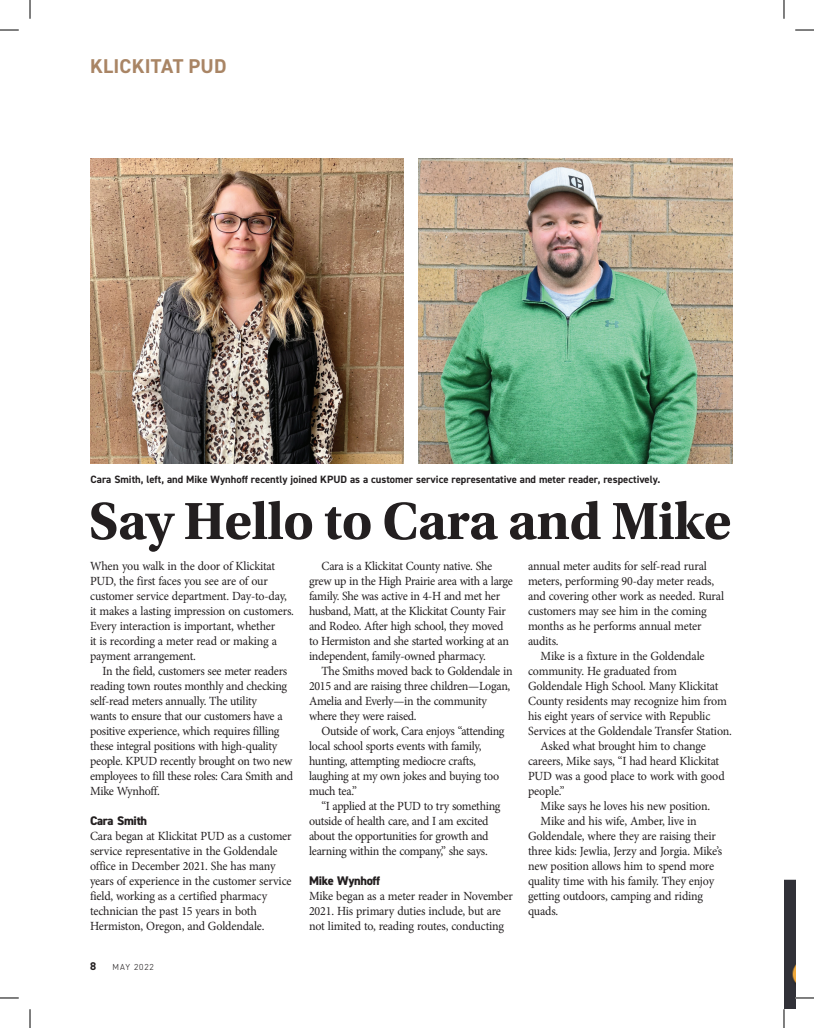
<style>
.page{position:relative;width:814px;height:1028px;background:#fff}
.page>*{position:absolute;margin:0;border:0;box-sizing:border-box;transform-origin:0 0}
.t1{font:700 55px "Utopia Std";letter-spacing:-.01em;color:#231f20}
.t2{font:700 20px "DIN2014";letter-spacing:.01em;color:#a98565}
.t3{font:12.5px/15px "Minion Pro";letter-spacing:-.02em;color:#231f20;scale:.96 1}
.t4{font:800 12.5px "DIN2014";letter-spacing:-.025em;color:#231f20}
.t5{font:700 11.25px "DIN2014";color:#231f20}
.t6{font:700 10.62px "DIN2014";color:#231f20}
.t7{font:300 8.75px "DIN2014";letter-spacing:.1em;color:#231f20}
</style>
<div class="page">
<div style="left:784px;top:966px;width:11px;height:43px;background:#313138"></div>
<img style="left:784px;top:879px;width:11px;height:103px">
<img style="left:90px;top:158px;width:313px;height:305px">
<img style="left:418px;top:158px;width:314px;height:305px">
<svg style="left:0;top:29px;width:19px;height:2px"></svg>
<svg style="left:795px;top:29px;width:19px;height:2px"></svg>
<svg style="left:0;top:997px;width:19px;height:1px"></svg>
<svg style="left:795px;top:997px;width:19px;height:1px"></svg>
<svg style="left:29px;top:0;width:2px;height:19px"></svg>
<svg style="left:29px;top:1009px;width:2px;height:19px"></svg>
<svg style="left:783px;top:0;width:2px;height:19px"></svg>
<svg style="left:783px;top:1009px;width:2px;height:19px"></svg>
<h2 class="t2" style="left:90px;top:53px;width:138px">KLICKITAT PUD</h2>
<p class="t6" style="left:91px;top:472px;width:571px">Cara Smith, left, and Mike Wynhoff recently joined KPUD as a customer service representative and meter reader, respectively.</p>
<h1 class="t1" style="left:89px;top:489px;width:644px">Say Hello to Cara and Mike</h1>
<p class="t3" style="left:90px;top:559px;width:214px">When you walk in the door of Klickitat PUD, the first faces you see are of our customer service department. Day-to-day, it makes a lasting impression on customers.<br>Every interaction is important, whether<br>it is recording a meter read or making a payment arrangement.</p>
<p class="t3" style="left:90px;top:664px;width:213px;text-indent:13px">In the field, customers see meter readers reading town routes monthly and checking self-read meters annually. The utility<br>wants to ensure that our customers have a positive experience, which requires filling these integral positions with high-quality people. KPUD recently brought on two new employees to fill these roles: Cara Smith and Mike Wynhoff.</p>
<p class="t4" style="left:90px;top:812px;width:59px">Cara Smith</p>
<p class="t3" style="left:90px;top:829px;width:212px">Cara began at Klickitat PUD as a customer service representative in the Goldendale office in December 2021. She has many years of experience in the customer service field, working as a certified pharmacy technician the past 15 years in both Hermiston, Oregon, and Goldendale.</p>
<p class="t5" style="left:90px;top:959px;width:8px">8</p>
<p class="t7" style="left:112px;top:962px;width:43px">MAY 2022</p>
<p class="t3" style="left:309px;top:559px;width:214px;text-indent:13px">Cara is a Klickitat County native. She grew up in the High Prairie area with a large family. She was active in 4-H and met her husband, Matt, at the Klickitat County Fair and Rodeo. After high school, they moved to Hermiston and she started working at an independent, family-owned pharmacy.</p>
<p class="t3" style="left:309px;top:664px;width:213px;text-indent:13px">The Smiths moved back to Goldendale in 2015 and are raising three children—Logan, Amelia and Everly—in the community where they were raised.</p>
<p class="t3" style="left:309px;top:724px;width:205px;text-indent:13px">Outside of work, Cara enjoys “attending local school sports events with family, hunting, attempting mediocre crafts, laughing at my own jokes and buying too much tea.”</p>
<p class="t3" style="left:309px;top:799px;width:201px;text-indent:13px">“I applied at the PUD to try something outside of health care, and I am excited about the opportunities for growth and learning within the company,” she says.</p>
<p class="t4" style="left:309px;top:872px;width:72px">Mike Wynhoff</p>
<p class="t3" style="left:309px;top:889px;width:214px">Mike began as a meter reader in November<br>2021. His primary duties include, but are not limited to, reading routes, conducting</p>
<p class="t3" style="left:528px;top:559px;width:188px">annual meter audits for self-read rural</p>
<p class="t3" style="left:528px;top:574px;width:195px">meters, performing 90-day meter reads,</p>
<p class="t3" style="left:528px;top:589px;width:206px">and covering other work as needed. Rural</p>
<p class="t3" style="left:528px;top:604px;width:188px">customers may see him in the coming</p>
<p class="t3" style="left:528px;top:619px;width:182px">months as he performs annual meter</p>
<p class="t3" style="left:528px;top:634px;width:33px">audits.</p>
<p class="t3" style="left:540px;top:649px;width:172px">Mike is a fixture in the Goldendale</p>
<p class="t3" style="left:528px;top:664px;width:156px">community. He graduated from</p>
<p class="t3" style="left:528px;top:679px;width:200px">Goldendale High School. Many Klickitat</p>
<p class="t3" style="left:528px;top:694px;width:209px">County residents may recognize him from</p>
<p class="t3" style="left:528px;top:709px;width:191px">his eight years of service with Republic</p>
<p class="t3" style="left:528px;top:724px;width:214px">Services at the Goldendale Transfer Station.</p>
<p class="t3" style="left:540px;top:739px;width:174px">Asked what brought him to change</p>
<p class="t3" style="left:528px;top:754px;width:201px">careers, Mike says, “I had heard Klickitat</p>
<p class="t3" style="left:528px;top:769px;width:206px">PUD was a good place to work with good</p>
<p class="t3" style="left:528px;top:784px;width:40px">people.”</p>
<p class="t3" style="left:540px;top:799px;width:178px">Mike says he loves his new position.</p>
<p class="t3" style="left:540px;top:814px;width:164px">Mike and his wife, Amber, live in</p>
<p class="t3" style="left:528px;top:829px;width:197px">Goldendale, where they are raising their</p>
<p class="t3" style="left:528px;top:844px;width:204px">three kids: Jewlia, Jerzy and Jorgia. Mike’s</p>
<p class="t3" style="left:528px;top:859px;width:195px">new position allows him to spend more</p>
<p class="t3" style="left:528px;top:874px;width:195px">quality time with his family. They enjoy</p>
<p class="t3" style="left:528px;top:889px;width:184px">getting outdoors, camping and riding</p>
<p class="t3" style="left:528px;top:904px;width:33px">quads.</p>
</div>
